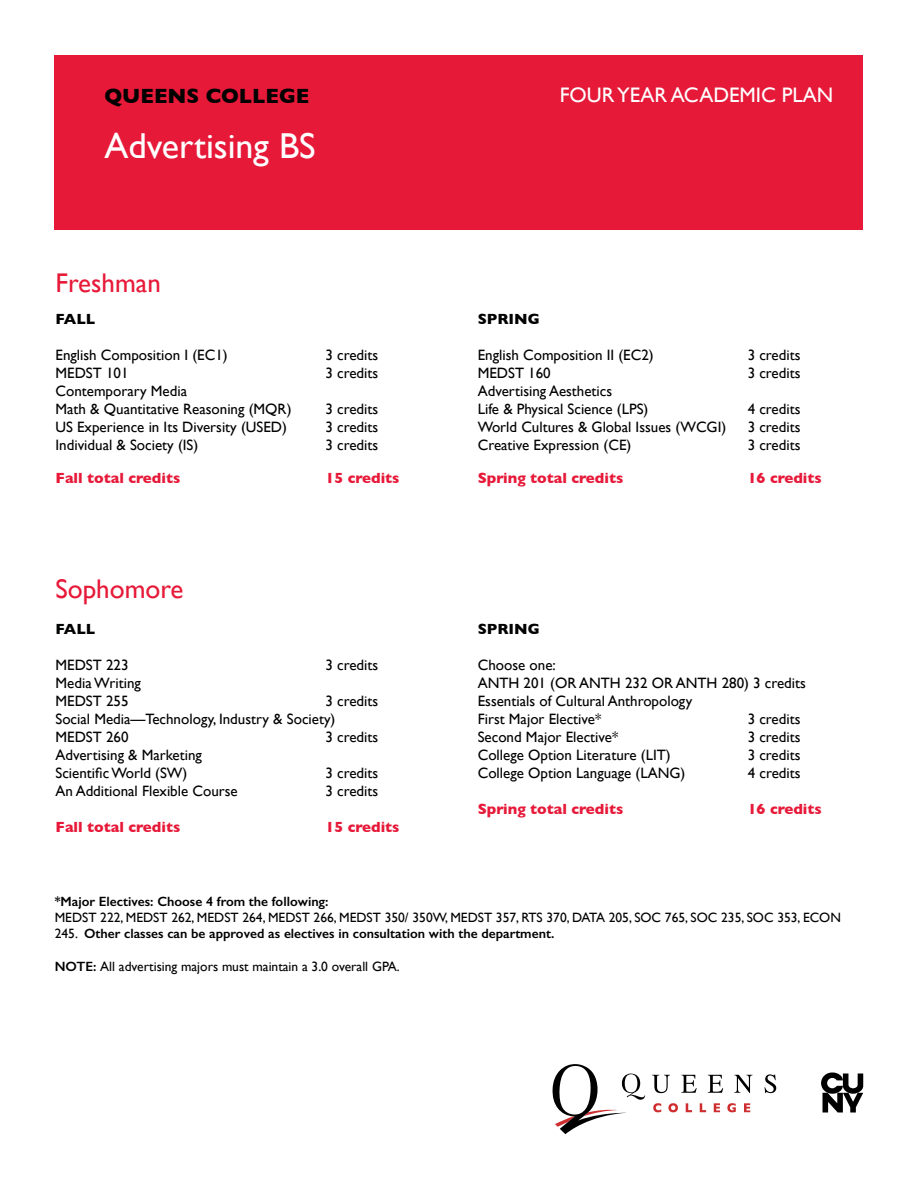
<style>
.page{position:relative;width:918px;height:1188px;background:#fff}
.page>*{position:absolute;margin:0;border:0;box-sizing:border-box;transform-origin:0 0}
.t1{font:36px "Gill Sans";color:#fff}
.t2{font:27px "Gill Sans";color:#e71939}
.t3{font:21px "Gill Sans";color:#fff}
.t4{font:700 21px "Gill Sans";color:#000}
.t5{font:15px/18px "Gill Sans";color:#000101}
.t6{font:700 15px "Gill Sans";color:#e71939}
.t7{font:700 15px "Gill Sans";color:#000101}
.t8{font:13.5px/16.2px "Gill Sans";color:#000101}
.t9{font:600 13.5px "Gill Sans";color:#000101}
.s1{font-weight:600}
</style>
<div class="page">
<div style="left:55px;top:55px;width:808px;height:175px;background:#e71939"></div>
<svg style="left:653px;top:1103px;width:8px;height:9px"></svg>
<svg style="left:668px;top:1103px;width:10px;height:9px"></svg>
<svg style="left:686px;top:1103px;width:6px;height:9px"></svg>
<svg style="left:700px;top:1103px;width:6px;height:9px"></svg>
<svg style="left:714px;top:1103px;width:6px;height:9px"></svg>
<svg style="left:727px;top:1103px;width:9px;height:9px"></svg>
<svg style="left:744px;top:1103px;width:6px;height:9px"></svg>
<svg style="left:652px;top:1075px;width:18px;height:18px"></svg>
<svg style="left:681px;top:1075px;width:16px;height:18px"></svg>
<svg style="left:708px;top:1075px;width:15px;height:18px"></svg>
<svg style="left:734px;top:1075px;width:19px;height:18px"></svg>
<svg style="left:765px;top:1074px;width:11px;height:19px"></svg>
<svg style="left:552px;top:1064px;width:93px;height:70px"></svg>
<svg style="left:821px;top:1073px;width:42px;height:40px"></svg>
<h3 class="t4" style="left:104px;top:79px;width:207px">QUEENS COLLEGE</h3>
<h1 class="t1" style="left:104px;top:125px;width:213px">Advertising BS</h1>
<h2 class="t2" style="left:56px;top:267px;width:107px">Freshman</h2>
<p class="t7" style="left:56px;top:307px;width:41px">FALL</p>
<p class="t5" style="left:56px;top:346px;width:174px">English Composition I (EC1)</p>
<p class="t5" style="left:326px;top:346px;width:54px">3 credits</p>
<p class="t5" style="left:56px;top:364px;width:75px">MEDST 101</p>
<p class="t5" style="left:326px;top:364px;width:54px">3 credits</p>
<p class="t5" style="left:56px;top:382px;width:238px">Contemporary Media<br>Math &amp; Quantitative Reasoning (MQR)</p>
<p class="t5" style="left:326px;top:400px;width:54px">3 credits</p>
<p class="t5" style="left:56px;top:418px;width:233px">US Experience in Its Diversity (USED)</p>
<p class="t5" style="left:326px;top:418px;width:54px">3 credits</p>
<p class="t5" style="left:56px;top:436px;width:144px">Individual &amp; Society (IS)</p>
<p class="t5" style="left:326px;top:436px;width:54px">3 credits</p>
<p class="t6" style="left:56px;top:466px;width:126px">Fall total credits</p>
<p class="t6" style="left:326px;top:466px;width:76px">15 credits</p>
<h2 class="t2" style="left:56px;top:573px;width:129px">Sophomore</h2>
<p class="t7" style="left:56px;top:617px;width:41px">FALL</p>
<p class="t5" style="left:56px;top:655px;width:75px">MEDST 223</p>
<p class="t5" style="left:326px;top:655px;width:54px">3 credits</p>
<p class="t5" style="left:56px;top:673px;width:87px">Media Writing<br>MEDST 255</p>
<p class="t5" style="left:56px;top:691px;width:324px;text-indent:270px">3 credits<br>Social Media—Technology, Industry &amp; Society)<br>MEDST 260</p>
<p class="t5" style="left:326px;top:727px;width:54px">3 credits</p>
<p class="t5" style="left:56px;top:745px;width:148px">Advertising &amp; Marketing<br>Scientific World (SW)</p>
<p class="t5" style="left:326px;top:763px;width:54px">3 credits</p>
<p class="t5" style="left:56px;top:781px;width:184px">An Additional Flexible Course</p>
<p class="t5" style="left:326px;top:781px;width:54px">3 credits</p>
<p class="t6" style="left:56px;top:815px;width:126px">Fall total credits</p>
<p class="t6" style="left:326px;top:815px;width:76px">15 credits</p>
<h3 class="t3" style="left:560px;top:82px;width:275px">FOUR YEAR ACADEMIC PLAN</h3>
<p class="t7" style="left:478px;top:307px;width:64px">SPRING</p>
<p class="t5" style="left:478px;top:346px;width:177px">English Composition II (EC2)</p>
<p class="t5" style="left:748px;top:346px;width:54px">3 credits</p>
<p class="t5" style="left:478px;top:364px;width:75px">MEDST 160</p>
<p class="t5" style="left:748px;top:364px;width:54px">3 credits</p>
<p class="t5" style="left:478px;top:382px;width:172px">Advertising Aesthetics<br>Life &amp; Physical Science (LPS)</p>
<p class="t5" style="left:748px;top:400px;width:54px">4 credits</p>
<p class="t5" style="left:478px;top:418px;width:250px">World Cultures &amp; Global Issues (WCGI)</p>
<p class="t5" style="left:748px;top:418px;width:54px">3 credits</p>
<p class="t5" style="left:478px;top:436px;width:155px">Creative Expression (CE)</p>
<p class="t5" style="left:748px;top:436px;width:54px">3 credits</p>
<p class="t6" style="left:478px;top:466px;width:147px">Spring total credits</p>
<p class="t6" style="left:748px;top:466px;width:76px">16 credits</p>
<p class="t7" style="left:478px;top:617px;width:64px">SPRING</p>
<p class="t5" style="left:478px;top:655px;width:330px">Choose one:<br>ANTH 201 (OR ANTH 232 OR ANTH 280) 3 credits<br>Essentials of Cultural Anthropology<br>First Major Elective*</p>
<p class="t5" style="left:748px;top:709px;width:54px">3 credits</p>
<p class="t5" style="left:478px;top:727px;width:142px">Second Major Elective*</p>
<p class="t5" style="left:748px;top:727px;width:54px">3 credits</p>
<p class="t5" style="left:478px;top:745px;width:194px">College Option Literature (LIT)</p>
<p class="t5" style="left:748px;top:745px;width:54px">3 credits</p>
<p class="t5" style="left:478px;top:763px;width:209px">College Option Language (LANG)</p>
<p class="t5" style="left:748px;top:763px;width:54px">4 credits</p>
<p class="t6" style="left:478px;top:797px;width:147px">Spring total credits</p>
<p class="t6" style="left:748px;top:797px;width:76px">16 credits</p>
<p class="t9" style="left:55px;top:893px;width:275px">*Major Electives: Choose 4 from the following:</p>
<p class="t8" style="left:55px;top:909px;width:788px">MEDST 222, MEDST 262, MEDST 264, MEDST 266, MEDST 350/ 350W, MEDST 357, RTS 370, DATA 205, SOC 765, SOC 235, SOC 353, ECON<br>245. <span class="s1">Other classes can be approved as electives in consultation with the department.</span></p>
<p class="t8" style="left:55px;top:958px;width:347px"><span class="s1">NOTE:</span> All advertising majors must maintain a 3.0 overall GPA.</p>
</div>
